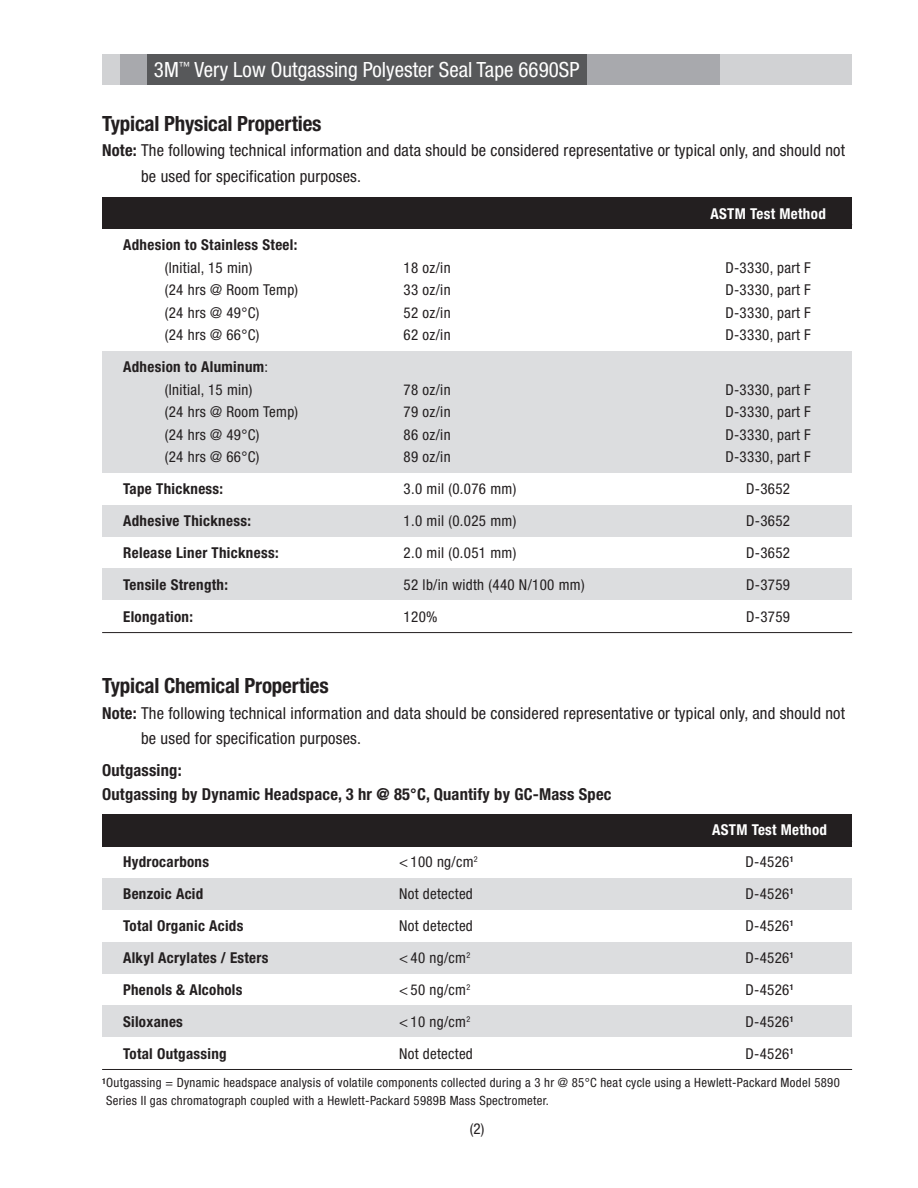
<style>
.page{position:relative;width:918px;height:1188px;background:#fff}
.page>*{position:absolute;margin:0;border:0;box-sizing:border-box;transform-origin:0 0}
.t1{font:700 condensed 21px "Helvetica Neue LT Std";letter-spacing:-.01em;color:#231f20}
.t2{font:condensed 21px "Helvetica Neue LT Std";color:#fff}
.t3{font:condensed 16.5px/25.5px "Helvetica Neue LT Std";letter-spacing:.01em;color:#231f20}
.t4{font:700 condensed 16.5px "Helvetica Neue LT Std";letter-spacing:.01em;color:#231f20}
.t5{font:condensed 15px "Helvetica Neue LT Std";letter-spacing:.02em;color:#231f20}
.t6{font:700 condensed 15px "Helvetica Neue LT Std";letter-spacing:.02em;color:#231f20}
.t7{font:700 condensed 15px "Helvetica Neue LT Std";letter-spacing:.02em;color:#fff}
.t8{font:condensed 12.75px/17.2px "Helvetica Neue LT Std";letter-spacing:.025em;color:#231f20}
.s1{font-weight:700}
.s2{font-weight:400}
</style>
<div class="page">
<div style="left:102px;top:505px;width:750px;height:32px;background:#dcdddf"></div>
<div style="left:102px;top:569px;width:750px;height:31px;background:#dcdddf"></div>
<div style="left:102px;top:351px;width:750px;height:122px;background:#dcdddf"></div>
<div style="left:102px;top:197px;width:750px;height:32px;background:#231f20"></div>
<hr style="left:102px;top:632px;width:750px;height:1px;background:#231f20">
<div style="left:102px;top:878px;width:750px;height:32px;background:#dcdddf"></div>
<div style="left:102px;top:942px;width:750px;height:32px;background:#dcdddf"></div>
<div style="left:102px;top:1006px;width:750px;height:31px;background:#dcdddf"></div>
<div style="left:102px;top:814px;width:750px;height:32px;background:#231f20"></div>
<hr style="left:102px;top:1069px;width:750px;height:1px;background:#231f20">
<div style="left:719px;top:54px;width:133px;height:30px;background:#d1d2d4"></div>
<div style="left:586px;top:54px;width:133px;height:30px;background:#a8a9ad"></div>
<div style="left:102px;top:54px;width:18px;height:30px;background:#d1d2d4"></div>
<div style="left:120px;top:54px;width:27px;height:30px;background:#a8a9ad"></div>
<div style="left:147px;top:54px;width:440px;height:30px;background:#57585a"></div>
<p class="t2" style="left:154px;top:57px;width:427px">3M<sup>™</sup> Very Low Outgassing Polyester Seal Tape 6690SP</p>
<p class="t1" style="left:102px;top:111px;width:221px">Typical Physical Properties</p>
<p class="t3" style="left:141px;top:137px;width:705px;text-indent:-39px"><span class="s1">Note:</span> The following technical information and data should be considered representative or typical only, and should not be used for specification purposes.</p>
<p class="t7" style="left:710px;top:204px;width:117px">ASTM Test Method</p>
<p class="t6" style="left:123px;top:236px;width:176px">Adhesion to Stainless Steel:</p>
<p class="t5" style="left:165px;top:259px;width:89px">(Initial, 15 min)</p>
<p class="t5" style="left:404px;top:259px;width:48px">18 oz/in</p>
<p class="t5" style="left:725px;top:259px;width:87px">D-3330, part F</p>
<p class="t5" style="left:165px;top:281px;width:135px">(24 hrs @ Room Temp)</p>
<p class="t5" style="left:404px;top:281px;width:48px">33 oz/in</p>
<p class="t5" style="left:725px;top:281px;width:87px">D-3330, part F</p>
<p class="t5" style="left:165px;top:304px;width:96px">(24 hrs @ 49°C)</p>
<p class="t5" style="left:404px;top:304px;width:48px">52 oz/in</p>
<p class="t5" style="left:725px;top:304px;width:87px">D-3330, part F</p>
<p class="t5" style="left:165px;top:326px;width:96px">(24 hrs @ 66°C)</p>
<p class="t5" style="left:404px;top:326px;width:48px">62 oz/in</p>
<p class="t5" style="left:725px;top:326px;width:87px">D-3330, part F</p>
<p class="t6" style="left:123px;top:358px;width:147px">Adhesion to Aluminum<span class="s2">:</span></p>
<p class="t5" style="left:165px;top:381px;width:89px">(Initial, 15 min)</p>
<p class="t5" style="left:404px;top:381px;width:48px">78 oz/in</p>
<p class="t5" style="left:725px;top:381px;width:87px">D-3330, part F</p>
<p class="t5" style="left:165px;top:403px;width:135px">(24 hrs @ Room Temp)</p>
<p class="t5" style="left:404px;top:403px;width:48px">79 oz/in</p>
<p class="t5" style="left:725px;top:403px;width:87px">D-3330, part F</p>
<p class="t5" style="left:165px;top:426px;width:96px">(24 hrs @ 49°C)</p>
<p class="t5" style="left:404px;top:426px;width:48px">86 oz/in</p>
<p class="t5" style="left:725px;top:426px;width:87px">D-3330, part F</p>
<p class="t5" style="left:165px;top:448px;width:96px">(24 hrs @ 66°C)</p>
<p class="t5" style="left:404px;top:448px;width:48px">89 oz/in</p>
<p class="t5" style="left:725px;top:448px;width:87px">D-3330, part F</p>
<p class="t6" style="left:123px;top:480px;width:102px">Tape Thickness:</p>
<p class="t5" style="left:404px;top:480px;width:114px">3.0 mil (0.076 mm)</p>
<p class="t5" style="left:746px;top:480px;width:46px">D-3652</p>
<p class="t6" style="left:123px;top:512px;width:129px">Adhesive Thickness:</p>
<p class="t5" style="left:404px;top:512px;width:114px">1.0 mil (0.025 mm)</p>
<p class="t5" style="left:746px;top:512px;width:46px">D-3652</p>
<p class="t6" style="left:123px;top:544px;width:157px">Release Liner Thickness:</p>
<p class="t5" style="left:404px;top:544px;width:114px">2.0 mil (0.051 mm)</p>
<p class="t5" style="left:746px;top:544px;width:46px">D-3652</p>
<p class="t6" style="left:123px;top:575px;width:106px">Tensile Strength:</p>
<p class="t5" style="left:404px;top:576px;width:182px">52 lb/in width (440 N/100 mm)</p>
<p class="t5" style="left:746px;top:576px;width:46px">D-3759</p>
<p class="t6" style="left:123px;top:607px;width:71px">Elongation:</p>
<p class="t5" style="left:404px;top:608px;width:35px">120%</p>
<p class="t5" style="left:746px;top:608px;width:46px">D-3759</p>
<p class="t1" style="left:102px;top:673px;width:228px">Typical Chemical Properties</p>
<p class="t3" style="left:141px;top:700px;width:705px;text-indent:-39px"><span class="s1">Note:</span> The following technical information and data should be considered representative or typical only, and should not be used for specification purposes.</p>
<p class="t4" style="left:102px;top:760px;width:81px">Outgassing:</p>
<p class="t4" style="left:102px;top:784px;width:511px">Outgassing by Dynamic Headspace, 3 hr @ 85°C, Quantify by GC-Mass Spec</p>
<p class="t7" style="left:712px;top:821px;width:116px">ASTM Test Method</p>
<p class="t6" style="left:123px;top:853px;width:88px">Hydrocarbons</p>
<p class="t5" style="left:399px;top:853px;width:80px">&lt; 100 ng/cm<sup>2</sup></p>
<p class="t5" style="left:746px;top:853px;width:50px">D-4526<sup>1</sup></p>
<p class="t6" style="left:123px;top:885px;width:82px">Benzoic Acid</p>
<p class="t5" style="left:399px;top:885px;width:75px">Not detected</p>
<p class="t5" style="left:746px;top:885px;width:50px">D-4526<sup>1</sup></p>
<p class="t6" style="left:123px;top:917px;width:122px">Total Organic Acids</p>
<p class="t5" style="left:399px;top:917px;width:75px">Not detected</p>
<p class="t5" style="left:746px;top:917px;width:50px">D-4526<sup>1</sup></p>
<p class="t6" style="left:123px;top:949px;width:147px">Alkyl Acrylates / Esters</p>
<p class="t5" style="left:399px;top:949px;width:73px">&lt; 40 ng/cm<sup>2</sup></p>
<p class="t5" style="left:746px;top:949px;width:50px">D-4526<sup>1</sup></p>
<p class="t6" style="left:123px;top:980px;width:121px">Phenols &amp; Alcohols</p>
<p class="t5" style="left:399px;top:981px;width:73px">&lt; 50 ng/cm<sup>2</sup></p>
<p class="t5" style="left:746px;top:981px;width:50px">D-4526<sup>1</sup></p>
<p class="t6" style="left:123px;top:1012px;width:61px">Siloxanes</p>
<p class="t5" style="left:399px;top:1013px;width:73px">&lt; 10 ng/cm<sup>2</sup></p>
<p class="t5" style="left:746px;top:1013px;width:50px">D-4526<sup>1</sup></p>
<p class="t6" style="left:123px;top:1044px;width:105px">Total Outgassing</p>
<p class="t5" style="left:399px;top:1045px;width:75px">Not detected</p>
<p class="t5" style="left:746px;top:1045px;width:50px">D-4526<sup>1</sup></p>
<p class="t8" style="left:106px;top:1074px;width:735px;text-indent:-4px"><sup>1</sup>Outgassing = Dynamic headspace analysis of volatile components collected during a 3 hr @ 85°C heat cycle using a Hewlett-Packard Model 5890<br>Series II gas chromatograph coupled with a Hewlett-Packard 5989B Mass Spectrometer.</p>
<p class="t5" style="left:470px;top:1120px;width:16px">(2)</p>
</div>
